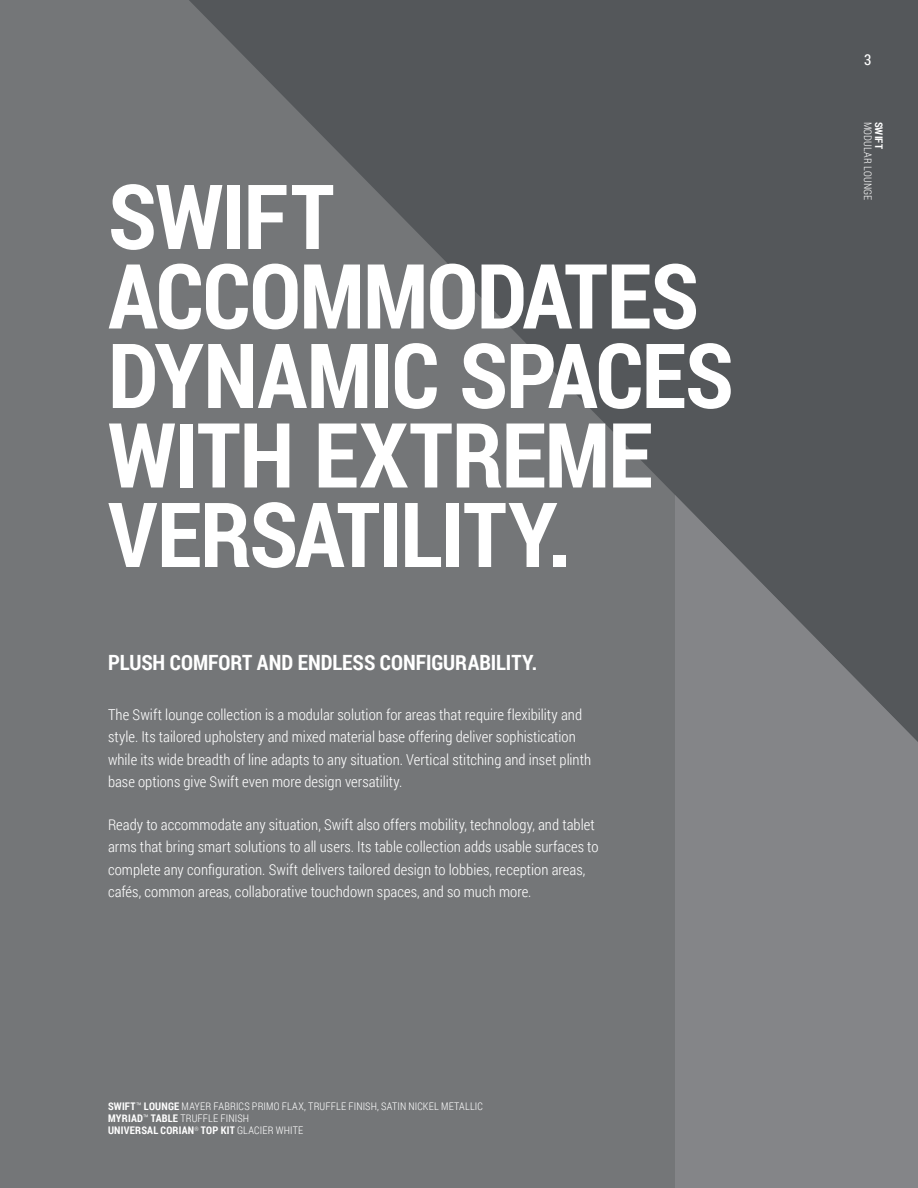
<style>
.page{position:relative;width:918px;height:1188px;background:#747678}
.page>*{position:absolute;margin:0;border:0;box-sizing:border-box;transform-origin:0 0}
._04_header_white_60p{font:700 90px/79.5px "Roboto Condensed";letter-spacing:-.015em;color:#fff}
._04_subhead_white_14{font:700 21px "Roboto Condensed";letter-spacing:-.005em;color:#fff}
._04_body_white_10pt{font:300 15px/22.5px "Roboto Condensed";color:#fff}
.t1{font:15px "Roboto Condensed";color:#fff}
._00_caption_right_7p{font:300 10.5px "Roboto Condensed";letter-spacing:.015em;color:#fff}
._00_caption_right_7p-2{font:700 10.5px "Roboto Condensed";letter-spacing:.02em;color:#fff}
.F_B_tab_text_7pt{font:300 10.5px "Roboto Condensed";letter-spacing:.015em;color:#fff}
.F_B_tab_text_7pt-2{font:700 10.5px "Roboto Condensed";letter-spacing:.02em;color:#fff}
.s1{font-weight:700}
.s2{font-weight:300}
</style>
<div class="page">
<svg style="left:189px;top:0;width:729px;height:495px;fill:#54575a"></svg>
<svg style="left:675px;top:495px;width:243px;height:693px;fill:#848588"></svg>
<p class="_04_header_white_60p" style="left:108px;top:174px;width:627px">SWIFT<br>ACCOMMODATES<br>DYNAMIC SPACES<br>WITH EXTREME<br>VERSATILITY.</p>
<p class="_04_subhead_white_14" style="left:108px;top:648px;width:431px">PLUSH COMFORT AND ENDLESS CONFIGURABILITY.</p>
<p class="_04_body_white_10pt" style="left:108px;top:702px;width:485px">The Swift lounge collection is a modular solution for areas that require flexibility and style. Its tailored upholstery and mixed material base offering deliver sophistication while its wide breadth of line adapts to any situation. Vertical stitching and inset plinth base options give Swift even more design versatility.</p>
<p class="_04_body_white_10pt" style="left:108px;top:813px;width:492px">Ready to accommodate any situation, Swift also offers mobility, technology, and tablet arms that bring smart solutions to all users. Its table collection adds usable surfaces to complete any configuration. Swift delivers tailored design to lobbies, reception areas, cafés, common areas, collaborative touchdown spaces, and so much more.</p>
<p class="_00_caption_right_7p" style="left:108px;top:1099px;width:376px"><span class="s1">SWIFT</span>™ <span class="s1">LOUNGE</span> MAYER FABRICS PRIMO FLAX, TRUFFLE FINISH, SATIN NICKEL METALLIC</p>
<p class="_00_caption_right_7p" style="left:108px;top:1111px;width:143px"><span class="s1">MYRIAD</span>™ <span class="s1">TABLE</span> TRUFFLE FINISH</p>
<p class="_00_caption_right_7p-2" style="left:108px;top:1123px;width:197px">UNIVERSAL CORIAN<sup>®</sup> TOP KIT <span class="s2">GLACIER WHITE</span></p>
<p class="t1" style="left:864px;top:49px;width:9px">3</p>
<p class="F_B_tab_text_7pt" style="left:875px;top:122px;width:80px;rotate:90deg">MODULAR LOUNGE</p>
<p class="F_B_tab_text_7pt-2" style="left:886px;top:122px;width:29px;rotate:90deg">SWIFT</p>
</div>
